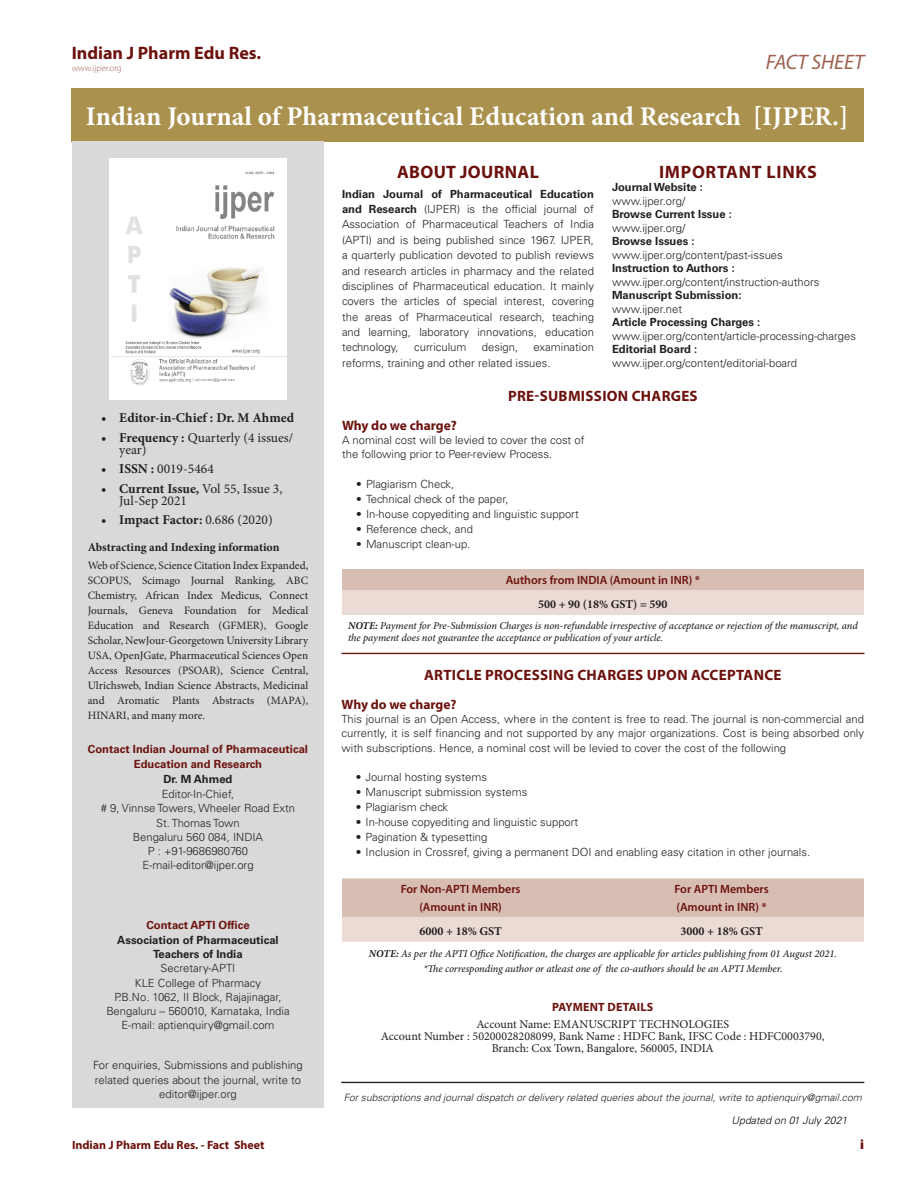
<style>
.page{position:relative;width:918px;height:1188px;background:#fff}
.page>*{position:absolute;margin:0;border:0;box-sizing:border-box;transform-origin:0 0}
.t1{font:700 27px "Minion Pro";color:#fff}
.t2{font:italic 21px "Myriad Pro";color:#9c614f}
.ABS_HD_1{font:700 18px "Myriad Pro";color:#6c120e}
.ABS_HD_1-2{font:700 18px "Myriad Pro";letter-spacing:.04em;color:#6c120e}
._1_HD{font:700 18px "Myriad Pro";letter-spacing:.02em;color:#6c120e}
._1_HD-2{font:700 15px "Myriad Pro";letter-spacing:.02em;color:#6c120e}
.t3{font:13.5px/12px "Minion Pro";color:#231f20}
.t4{font:700 13.5px "Minion Pro";color:#231f20}
._3_HD{font:700 13.5px "Myriad Pro";color:#6c120e}
.RRH{font:900 13.5px "Myriad Pro";color:#6c120e}
.t5{font:12px/12px "Minion Pro";color:#231f20;text-align:center}
.TCH{font:600 12px "Myriad Pro";color:#6c120e}
.TB{font:700 12px "Minion Pro";color:#231f20}
.TXT{font:700 12px "Minion Pro";color:#231f20}
.RRH-2{font:700 12px "Myriad Pro";color:#6c120e}
._1_HD-3{font:700 12px "Myriad Pro";letter-spacing:.02em;color:#6c120e}
.ABS_TXT{font:300 11.25px/15.3px "Univers LT Std";color:#231f20;text-align:justify}
.TXT-2{font:11.25px/15px "Minion Pro";letter-spacing:-.005em;color:#231f20;text-align:justify}
.ABS_TXT-2{font:700 11.25px/14.2px "Univers LT Std";color:#231f20;text-align:center}
.ABS_TXT-3{font:700 11.25px/15px "Univers LT Std";color:#6c120e;text-align:center}
.TB-2{font:italic 500 10.5px/12px "Minion Pro";letter-spacing:-.005em;color:#231f20}
.ABS_TXT-4{font:italic 300 10.5px "Univers LT Std";color:#050406}
.ABS_TXT-5{font:italic 300 10.2px "Univers LT Std";color:#231f20}
.t6{font:300 9px "Myriad Pro";color:#9c614f}
.s1{font-weight:700}
.s2{font-weight:400}
</style>
<div class="page">
<div style="left:72px;top:88px;width:792px;height:53px;background:#aa914d"></div>
<div style="left:72px;top:141px;width:252px;height:967px;background:#d9d9d9"></div>
<div style="left:342px;top:1082px;width:522px;height:1px;border:1px solid #231f20"></div>
<img style="left:109px;top:158px;width:178px;height:241px">
<svg style="left:342px;top:878px;width:522px;height:64px;background:#dec9c0"></svg>
<div style="left:342px;top:569px;width:522px;height:21px;background:#d7bdb2"></div>
<div style="left:342px;top:590px;width:522px;height:24px;background:#eadbd4"></div>
<div style="left:342px;top:653px;width:522px;height:1px;border:1px solid #6c120e"></div>
<h3 class="ABS_HD_1" style="left:72px;top:41px;width:191px">Indian J Pharm Edu Res.</h3>
<p class="t6" style="left:72px;top:62px;width:52px">www.ijper.org</p>
<h2 class="t2" style="left:766px;top:49px;width:100px">FACT SHEET</h2>
<p class="t1" style="left:86px;top:97px;width:764px">Indian Journal of Pharmaceutical Education and Research [IJPER.]</p>
<p class="_1_HD" style="left:397px;top:160px;width:144px">ABOUT JOURNAL</p>
<p class="ABS_TXT" style="left:342px;top:186px;width:254px"><span class="s1">Indian Journal of Pharmaceutical Education and Research</span> (IJPER) is the official journal of Association of Pharmaceutical Teachers of India (APTI) and is being published since 1967. IJPER, a quarterly publication devoted to publish reviews and research articles in pharmacy and the related disciplines of Pharmaceutical education. It mainly covers the articles of special interest, covering the areas of Pharmaceutical research, teaching and learning, laboratory innovations, education technology,</p>
<p class="ABS_TXT" style="left:342px;top:340px;width:253px;text-indent:192px">examination reforms, training and other related issues.</p>
<p class="ABS_TXT" style="left:414px;top:340px;width:54px">curriculum</p>
<p class="ABS_TXT" style="left:482px;top:340px;width:38px">design,</p>
<p class="ABS_HD_1-2" style="left:659px;top:160px;width:159px">IMPORTANT LINKS</p>
<p class="ABS_TXT-2" style="left:612px;top:180px;width:93px">Journal Website :</p>
<p class="ABS_TXT" style="left:612px;top:193px;width:75px">www.ijper.org/</p>
<p class="ABS_TXT-2" style="left:612px;top:207px;width:121px">Browse Current Issue :</p>
<p class="ABS_TXT" style="left:612px;top:220px;width:75px">www.ijper.org/</p>
<p class="ABS_TXT-2" style="left:612px;top:234px;width:84px">Browse Issues :</p>
<p class="ABS_TXT" style="left:612px;top:247px;width:172px">www.ijper.org/content/past-issues</p>
<p class="ABS_TXT-2" style="left:612px;top:261px;width:124px">Instruction to Authors :</p>
<p class="ABS_TXT" style="left:612px;top:274px;width:209px">www.ijper.org/content/instruction-authors</p>
<p class="ABS_TXT-2" style="left:612px;top:288px;width:131px">Manuscript Submission:</p>
<p class="ABS_TXT" style="left:612px;top:301px;width:72px">www.ijper.net</p>
<p class="ABS_TXT-2" style="left:612px;top:315px;width:150px">Article Processing Charges :</p>
<p class="ABS_TXT" style="left:612px;top:328px;width:246px">www.ijper.org/content/article-processing-charges</p>
<p class="ABS_TXT-2" style="left:612px;top:342px;width:87px">Editorial Board :</p>
<p class="ABS_TXT" style="left:612px;top:355px;width:187px">www.ijper.org/content/editorial-board</p>
<p class="t4" style="left:101px;top:408px;width:195px">• Editor-in-Chief : Dr. M Ahmed</p>
<p class="t3" style="left:119px;top:432px;width:176px;text-indent:-18px"><span class="s1">• Frequency :</span> Quarterly (4 issues/ year)</p>
<p class="t3" style="left:101px;top:463px;width:114px"><span class="s1">• ISSN :</span> 0019-5464</p>
<p class="t3" style="left:119px;top:483px;width:165px;text-indent:-18px"><span class="s1">• Current Issue,</span> Vol 55, Issue 3,<br>Jul-Sep 2021</p>
<p class="t4" style="left:101px;top:510px;width:173px">• Impact Factor: <span class="s2">0.686 (2020)</span></p>
<p class="TXT" style="left:88px;top:539px;width:193px">Abstracting and Indexing information</p>
<p class="TXT-2" style="left:88px;top:558px;width:222px">Web of Science, Science Citation Index Expanded, SCOPUS, Scimago Journal Ranking, ABC Chemistry, African Index Medicus, Connect Journals, Geneva Foundation for Medical Education and Research (GFMER), Google Scholar, NewJour-Georgetown University Library USA, OpenJGate, Pharmaceutical Sciences Open Access Resources (PSOAR), Science Central, Ulrichsweb, Indian Science Abstracts, Medicinal and Aromatic Plants Abstracts (MAPA), HINARI, and many more.</p>
<p class="ABS_TXT-3" style="left:88px;top:742px;width:222px">Contact Indian Journal of Pharmaceutical<br>Education and Research</p>
<p class="ABS_TXT-2" style="left:164px;top:772px;width:70px">Dr. M Ahmed</p>
<p class="ABS_TXT" style="left:162px;top:786px;width:74px">Editor-In-Chief,</p>
<p class="ABS_TXT" style="left:101px;top:801px;width:196px"># 9, Vinnse Towers, Wheeler Road Extn</p>
<p class="ABS_TXT" style="left:156px;top:815px;width:85px">St. Thomas Town</p>
<p class="ABS_TXT" style="left:133px;top:829px;width:132px">Bengaluru 560 084, INDIA</p>
<p class="ABS_TXT" style="left:148px;top:843px;width:102px">P : +91-9686980760</p>
<p class="ABS_TXT" style="left:142px;top:858px;width:113px">E-mail-editor@ijper.org</p>
<p class="ABS_TXT-3" style="left:146px;top:917px;width:105px">Contact APTI Office</p>
<p class="ABS_TXT-2" style="left:117px;top:933px;width:163px">Association of Pharmaceutical<br>Teachers of India</p>
<p class="ABS_TXT" style="left:161px;top:961px;width:76px">Secretary-APTI</p>
<p class="ABS_TXT" style="left:135px;top:975px;width:128px">KLE College of Pharmacy</p>
<p class="ABS_TXT" style="left:114px;top:989px;width:169px">P.B.No. 1062, II Block, Rajajinagar,</p>
<p class="ABS_TXT" style="left:106px;top:1003px;width:185px">Bengaluru – 560010, Karnataka, India</p>
<p class="ABS_TXT" style="left:121px;top:1018px;width:155px">E-mail: aptienquiry@gmail.com</p>
<p class="ABS_TXT" style="left:93px;top:1058px;width:211px;line-height:14.2px;text-align:center">For enquiries, Submissions and publishing related queries about the journal, write to editor@ijper.org</p>
<p class="_1_HD-2" style="left:508px;top:386px;width:191px">PRE-SUBMISSION CHARGES</p>
<p class="_3_HD" style="left:342px;top:416px;width:116px">Why do we charge?</p>
<p class="ABS_TXT" style="left:342px;top:432px;width:244px">A nominal cost will be levied to cover the cost of</p>
<p class="ABS_TXT" style="left:342px;top:447px;width:212px">the following prior to Peer-review Process.</p>
<p class="ABS_TXT" style="left:356px;top:476px;width:99px">• Plagiarism Check,</p>
<p class="ABS_TXT" style="left:356px;top:491px;width:154px">• Technical check of the paper,</p>
<p class="ABS_TXT" style="left:356px;top:506px;width:224px">• In-house copyediting and linguistic support</p>
<p class="ABS_TXT" style="left:356px;top:521px;width:118px">• Reference check, and</p>
<p class="ABS_TXT" style="left:356px;top:536px;width:116px">• Manuscript clean-up.</p>
<p class="TCH" style="left:506px;top:573px;width:196px">Authors from INDIA (Amount in INR) *</p>
<p class="TB" style="left:538px;top:596px;width:131px">500 + 90 (18% GST) = 590</p>
<p class="TB-2" style="left:348px;top:620px;width:511px"><span class="s1">NOTE:</span> Payment for Pre-Submission Charges is non-refundable irrespective of acceptance or rejection of the manuscript, and the payment does not guarantee the acceptance or publication of your article.</p>
<p class="_1_HD-2" style="left:424px;top:665px;width:359px">ARTICLE PROCESSING CHARGES UPON ACCEPTANCE</p>
<p class="_3_HD" style="left:342px;top:695px;width:116px">Why do we charge?</p>
<p class="ABS_TXT" style="left:342px;top:712px;width:524px;line-height:14.2px">This journal is an Open Access, where in the content is free to read. The journal is non-commercial and currently, it is self financing and not supported by any major organizations. Cost is being absorbed only with subscriptions. Hence, a nominal cost will be levied to cover the cost of the following</p>
<p class="ABS_TXT" style="left:356px;top:769px;width:133px">• Journal hosting systems</p>
<p class="ABS_TXT" style="left:356px;top:784px;width:173px">• Manuscript submission systems</p>
<p class="ABS_TXT" style="left:356px;top:799px;width:94px">• Plagiarism check</p>
<p class="ABS_TXT" style="left:356px;top:814px;width:224px">• In-house copyediting and linguistic support</p>
<p class="ABS_TXT" style="left:356px;top:829px;width:133px">• Pagination &amp; typesetting</p>
<p class="ABS_TXT" style="left:356px;top:844px;width:456px">• Inclusion in Crossref, giving a permanent DOI and enabling easy citation in other journals.</p>
<p class="TCH" style="left:401px;top:882px;width:121px">For Non-APTI Members</p>
<p class="TCH" style="left:419px;top:900px;width:84px">(Amount in INR)</p>
<p class="TCH" style="left:674px;top:882px;width:96px">For APTI Members</p>
<p class="TCH" style="left:677px;top:900px;width:92px">(Amount in INR) *</p>
<p class="TB" style="left:420px;top:923px;width:84px">6000 + 18% GST</p>
<p class="TB" style="left:681px;top:923px;width:84px">3000 + 18% GST</p>
<p class="TB-2" style="left:369px;top:947px;width:470px"><span class="s1">NOTE:</span> As per the APTI Office Notification, the charges are applicable for articles publishing from 01 August 2021.</p>
<p class="TB-2" style="left:423px;top:962px;width:361px">*The corresponding author or atleast one of the co-authors should be an APTI Member.</p>
<p class="_1_HD-3" style="left:552px;top:999px;width:103px">PAYMENT DETAILS</p>
<p class="t5" style="left:476px;top:1018px;width:254px">Account Name: EMANUSCRIPT TECHNOLOGIES</p>
<p class="t5" style="left:381px;top:1030px;width:445px">Account Number : 50200028208099, Bank Name : HDFC Bank, IFSC Code : HDFC0003790,<br>Branch: Cox Town, Bangalore, 560005, INDIA</p>
<p class="ABS_TXT-5" style="left:344px;top:1091px;width:519px">For subscriptions and journal dispatch or delivery related queries about the journal, write to aptienquiry@gmail.com</p>
<p class="ABS_TXT-4" style="left:732px;top:1114px;width:117px">Updated on 01 July 2021</p>
<p class="RRH-2" style="left:72px;top:1137px;width:194px">Indian J Pharm Edu Res. - Fact Sheet</p>
<p class="RRH" style="left:860px;top:1136px;width:5px">i</p>
</div>
